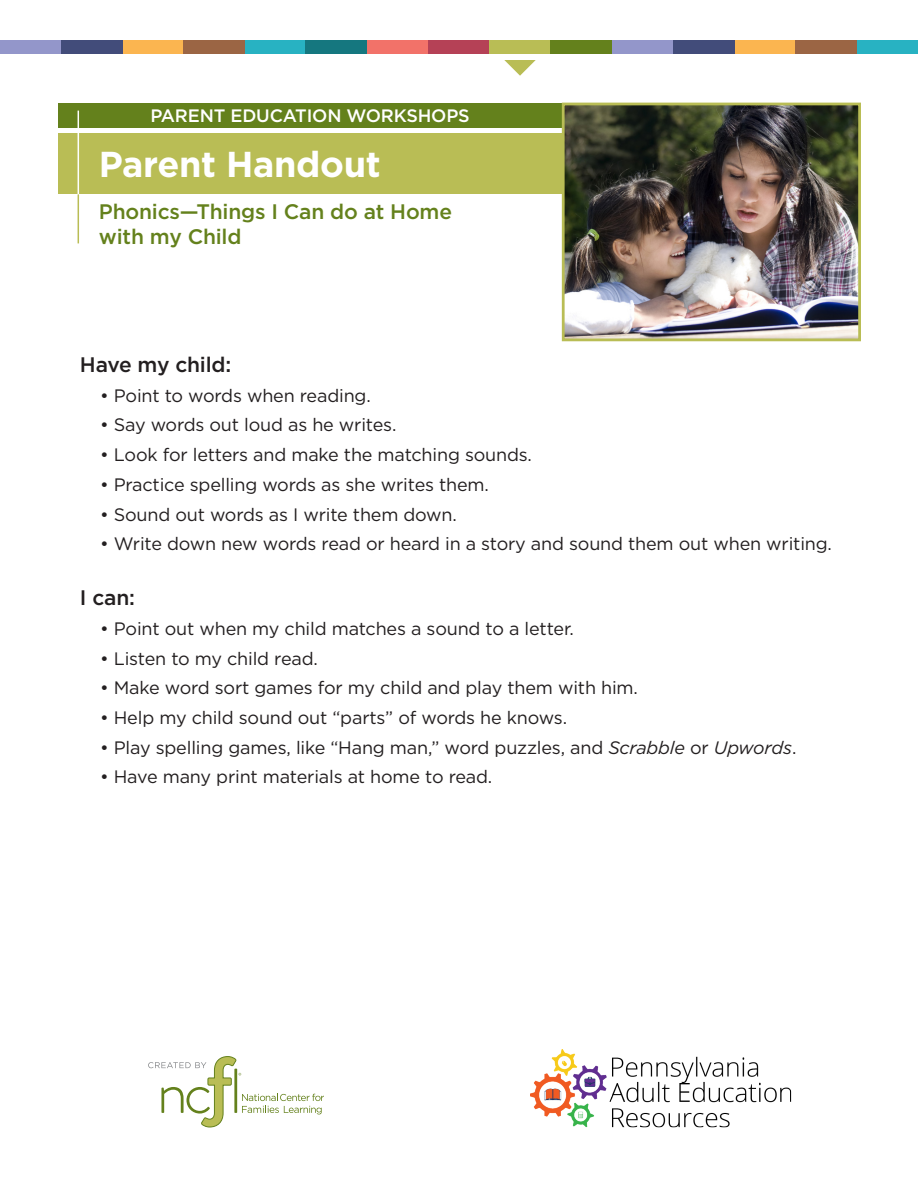
<style>
.page{position:relative;width:918px;height:1188px;background:#fff}
.page>*{position:absolute;margin:0;border:0;box-sizing:border-box;transform-origin:0 0}
.t1{font:700 36px "Gotham";letter-spacing:-.01em;color:#fff}
.t2{font:500 21px/25.2px "Gotham";letter-spacing:-.01em;color:#64811c}
.Subhead{font:500 21px "Gotham";letter-spacing:-.01em;color:#231f20}
.Bullet_1{font:18px "Gotham";letter-spacing:-.01em;color:#231f20}
.t3{font:500 18px "Gotham";letter-spacing:-.01em;color:#fff}
.s1{font-style:italic}
</style>
<div class="page">
<svg style="left:148px;top:1056px;width:176px;height:71px"></svg>
<img style="left:531px;top:1050px;width:261px;height:78px">
<div style="left:122px;top:40px;width:61px;height:14px;background:#fbb550"></div>
<div style="left:367px;top:40px;width:61px;height:14px;background:#f27269"></div>
<div style="left:0;top:40px;width:61px;height:14px;background:#9396ca"></div>
<div style="left:245px;top:40px;width:61px;height:14px;background:#28b2c2"></div>
<div style="left:183px;top:40px;width:62px;height:14px;background:#9b6544"></div>
<div style="left:428px;top:40px;width:61px;height:14px;background:#b54156"></div>
<div style="left:61px;top:40px;width:61px;height:14px;background:#424c7a"></div>
<div style="left:306px;top:40px;width:61px;height:14px;background:#15777f"></div>
<div style="left:489px;top:40px;width:62px;height:14px;background:#b9bd55"></div>
<div style="left:734px;top:40px;width:61px;height:14px;background:#fbb550"></div>
<div style="left:612px;top:40px;width:61px;height:14px;background:#9396ca"></div>
<div style="left:857px;top:40px;width:61px;height:14px;background:#28b2c2"></div>
<div style="left:551px;top:40px;width:61px;height:14px;background:#64811c"></div>
<div style="left:795px;top:40px;width:62px;height:14px;background:#9b6544"></div>
<div style="left:673px;top:40px;width:61px;height:14px;background:#424c7a"></div>
<svg style="left:504px;top:60px;width:32px;height:16px"></svg>
<div style="left:58px;top:134px;width:532px;height:60px;background:#b9bd55"></div>
<div style="left:58px;top:103px;width:532px;height:25px;background:#64811c"></div>
<img style="left:566px;top:107px;width:291px;height:230px">
<div style="left:562px;top:103px;width:299px;height:238px;border:3px solid #b9bd55"></div>
<hr style="left:78px;top:111px;width:1px;height:134px;background:#fff">
<hr style="left:78px;top:194px;width:1px;height:49px;background:#b9bd55">
<p class="t3" style="left:150px;top:104px;width:321px">PARENT EDUCATION WORKSHOPS</p>
<p class="t1" style="left:99px;top:140px;width:283px">Parent Handout</p>
<p class="t2" style="left:99px;top:199px;width:355px">Phonics—Things I Can do at Home with my Child</p>
<p class="Subhead" style="left:80px;top:351px;width:153px">Have my child:</p>
<p class="Bullet_1" style="left:100px;top:384px;width:272px">• Point to words when reading.</p>
<p class="Bullet_1" style="left:100px;top:414px;width:298px">• Say words out loud as he writes.</p>
<p class="Bullet_1" style="left:100px;top:443px;width:433px">• Look for letters and make the matching sounds.</p>
<p class="Bullet_1" style="left:100px;top:473px;width:390px">• Practice spelling words as she writes them.</p>
<p class="Bullet_1" style="left:100px;top:503px;width:358px">• Sound out words as I write them down.</p>
<p class="Bullet_1" style="left:100px;top:532px;width:733px">• Write down new words read or heard in a story and sound them out when writing.</p>
<p class="Subhead" style="left:80px;top:584px;width:57px">I can:</p>
<p class="Bullet_1" style="left:100px;top:617px;width:475px">• Point out when my child matches a sound to a letter.</p>
<p class="Bullet_1" style="left:100px;top:647px;width:219px">• Listen to my child read.</p>
<p class="Bullet_1" style="left:100px;top:676px;width:539px">• Make word sort games for my child and play them with him.</p>
<p class="Bullet_1" style="left:100px;top:706px;width:468px">• Help my child sound out “parts” of words he knows.</p>
<p class="Bullet_1" style="left:100px;top:736px;width:698px">• Play spelling games, like “Hang man,” word puzzles, and <span class="s1">Scrabble</span> or <span class="s1">Upwords</span>.</p>
<p class="Bullet_1" style="left:100px;top:766px;width:394px">• Have many print materials at home to read.</p>
</div>
